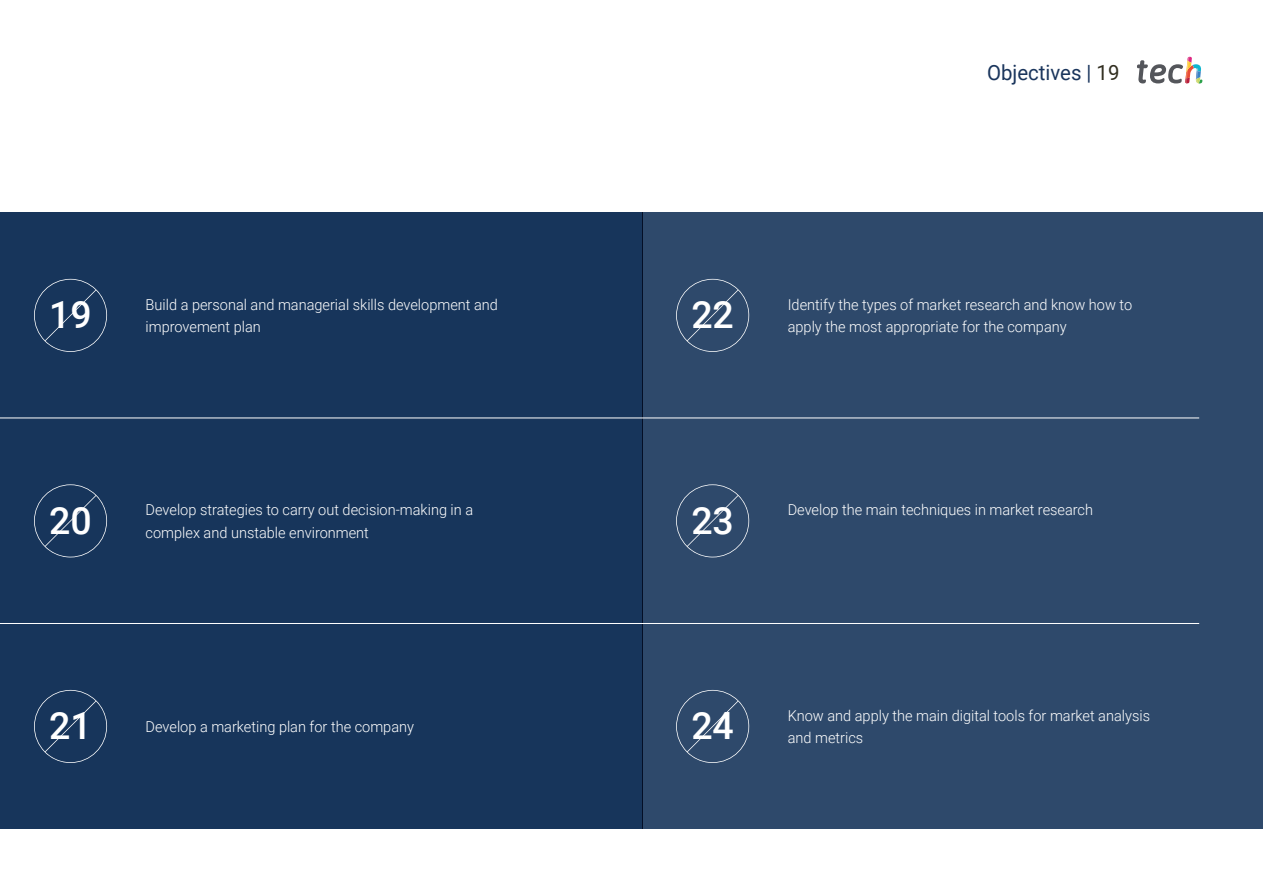
<style>
.page{position:relative;width:1263px;height:893px;background:#fff}
.page>*{position:absolute;margin:0;border:0;box-sizing:border-box;transform-origin:0 0}
.t1{font:500 37.5px "Roboto";color:#fff}
.t2{font:21px "Roboto";color:#1a355c}
.t3{font:300 15px "Roboto";color:#fff}
.s1{color:#312e20}
</style>
<div class="page">
<svg style="left:1137px;top:57px;width:65px;height:27px"></svg>
<div style="left:642px;top:213px;width:621px;height:616px;background:#2e496b"></div>
<div style="left:0;top:213px;width:642px;height:616px;background:#17355b"></div>
<svg style="left:34px;top:279px;width:73px;height:73px"></svg>
<svg style="left:34px;top:484px;width:73px;height:73px"></svg>
<svg style="left:34px;top:690px;width:73px;height:73px"></svg>
<svg style="left:676px;top:279px;width:73px;height:73px"></svg>
<svg style="left:676px;top:484px;width:73px;height:73px"></svg>
<svg style="left:676px;top:690px;width:73px;height:73px"></svg>
<hr style="left:0;top:418px;width:1199px;height:1px;background:#fff">
<hr style="left:0;top:623px;width:1199px;height:1px;background:#fff">
<h2 class="t2" style="left:987px;top:57px;width:134px">Objectives | <span class="s1">19</span></h2>
<h1 class="t1" style="left:49px;top:288px;width:44px">19</h1>
<p class="t3" style="left:146px;top:294px;width:354px">Build a personal and managerial skills development and</p>
<p class="t3" style="left:146px;top:316px;width:117px">improvement plan</p>
<h1 class="t1" style="left:691px;top:288px;width:44px">22</h1>
<p class="t3" style="left:788px;top:294px;width:346px">Identify the types of market research and know how to</p>
<p class="t3" style="left:788px;top:316px;width:280px">apply the most appropriate for the company</p>
<h1 class="t1" style="left:49px;top:494px;width:44px">20</h1>
<p class="t3" style="left:146px;top:499px;width:329px">Develop strategies to carry out decision-making in a</p>
<p class="t3" style="left:146px;top:522px;width:225px">complex and unstable environment</p>
<h1 class="t1" style="left:691px;top:494px;width:44px">23</h1>
<p class="t3" style="left:788px;top:499px;width:307px">Develop the main techniques in market research</p>
<h1 class="t1" style="left:49px;top:699px;width:44px">21</h1>
<p class="t3" style="left:146px;top:716px;width:270px">Develop a marketing plan for the company</p>
<h1 class="t1" style="left:691px;top:699px;width:44px">24</h1>
<p class="t3" style="left:788px;top:705px;width:364px">Know and apply the main digital tools for market analysis</p>
<p class="t3" style="left:788px;top:727px;width:77px">and metrics</p>
</div>
